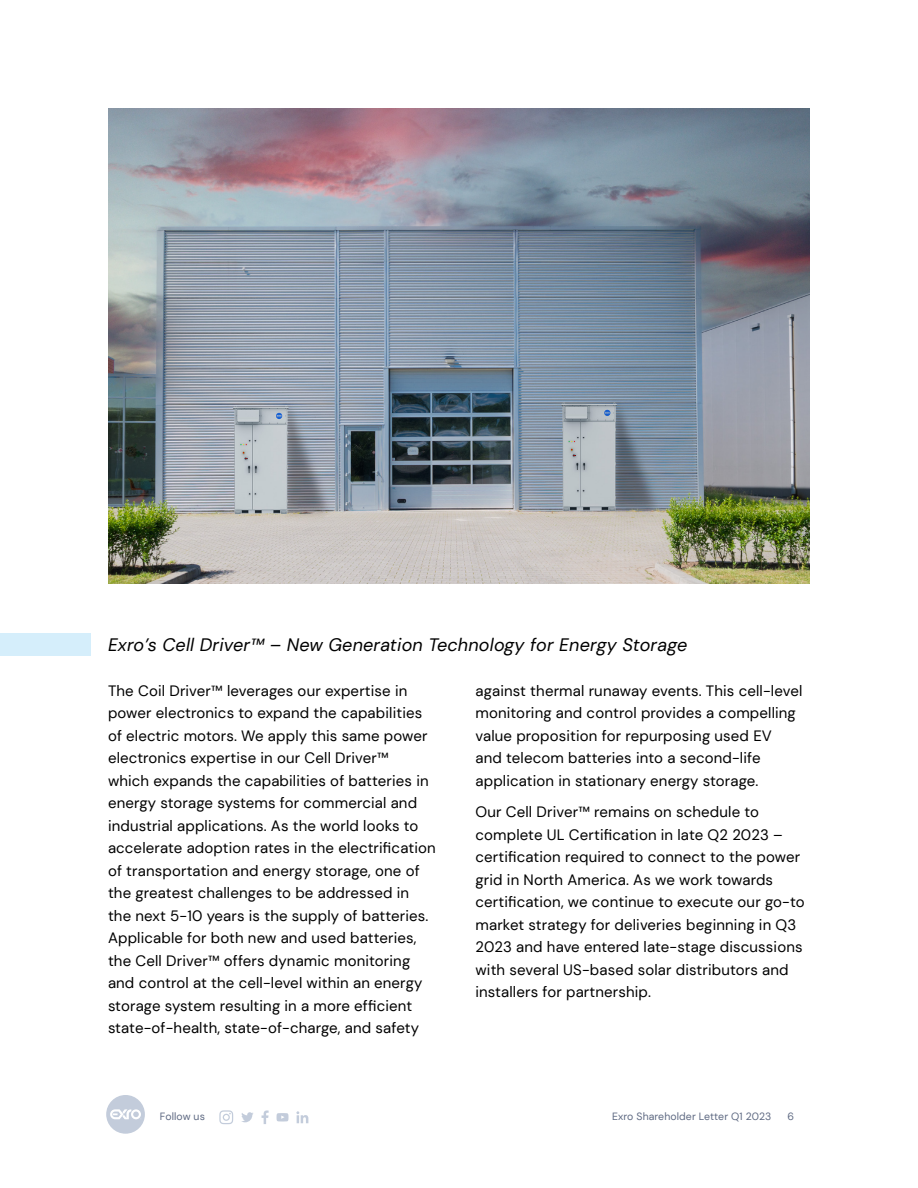
<style>
.page{position:relative;width:918px;height:1188px;background:#fff}
.page>*{position:absolute;margin:0;border:0;box-sizing:border-box;transform-origin:0 0}
.t1{font:italic 18px "DM Sans";letter-spacing:.01em;color:#000}
.t2{font:15px/22.5px "DM Sans";letter-spacing:.01em;color:#000}
.t3{font:10.5px "DM Sans";letter-spacing:.01em;color:#5e6982}
</style>
<div class="page">
<div style="left:106px;top:1095px;width:39px;height:39px;background:#c3ccdb;border-radius:50%"></div>
<svg style="left:110px;top:1109px;width:31px;height:11px"></svg>
<svg style="left:262px;top:1110px;width:7px;height:14px"></svg>
<svg style="left:277px;top:1113px;width:12px;height:9px"></svg>
<svg style="left:296px;top:1111px;width:12px;height:12px"></svg>
<svg style="left:219px;top:1110px;width:14px;height:14px"></svg>
<svg style="left:241px;top:1112px;width:12px;height:10px"></svg>
<div style="left:0;top:633px;width:91px;height:23px;background:#d5eefb"></div>
<img style="left:108px;top:108px;width:702px;height:475px">
<p class="t1" style="left:108px;top:633px;width:581px">Exro’s Cell Driver™ – New Generation Technology for Energy Storage</p>
<p class="t2" style="left:108px;top:679px;width:329px">The Coil Driver™ leverages our expertise in power electronics to expand the capabilities of electric motors. We apply this same power electronics expertise in our Cell Driver™<br>which expands the capabilities of batteries in energy storage systems for commercial and industrial applications. As the world looks to accelerate adoption rates in the electrification of transportation and energy storage, one of the greatest challenges to be addressed in the next 5-10 years is the supply of batteries.<br>Applicable for both new and used batteries, the Cell Driver™ offers dynamic monitoring and control at the cell-level within an energy storage system resulting in a more efficient state-of-health, state-of-charge, and safety</p>
<p class="t2" style="left:476px;top:679px;width:328px">against thermal runaway events. This cell-level monitoring and control provides a compelling value proposition for repurposing used EV<br>and telecom batteries into a second-life application in stationary energy storage.</p>
<p class="t2" style="left:476px;top:801px;width:331px">Our Cell Driver™ remains on schedule to complete UL Certification in late Q2 2023 – certification required to connect to the power grid in North America. As we work towards certification, we continue to execute our go-to market strategy for deliveries beginning in Q3<br>2023 and have entered late-stage discussions with several US-based solar distributors and installers for partnership.</p>
<p class="t3" style="left:160px;top:1109px;width:47px">Follow us</p>
<p class="t3" style="left:612px;top:1109px;width:161px">Exro Shareholder Letter Q1 2023</p>
<p class="t3" style="left:787px;top:1109px;width:8px">6</p>
</div>
